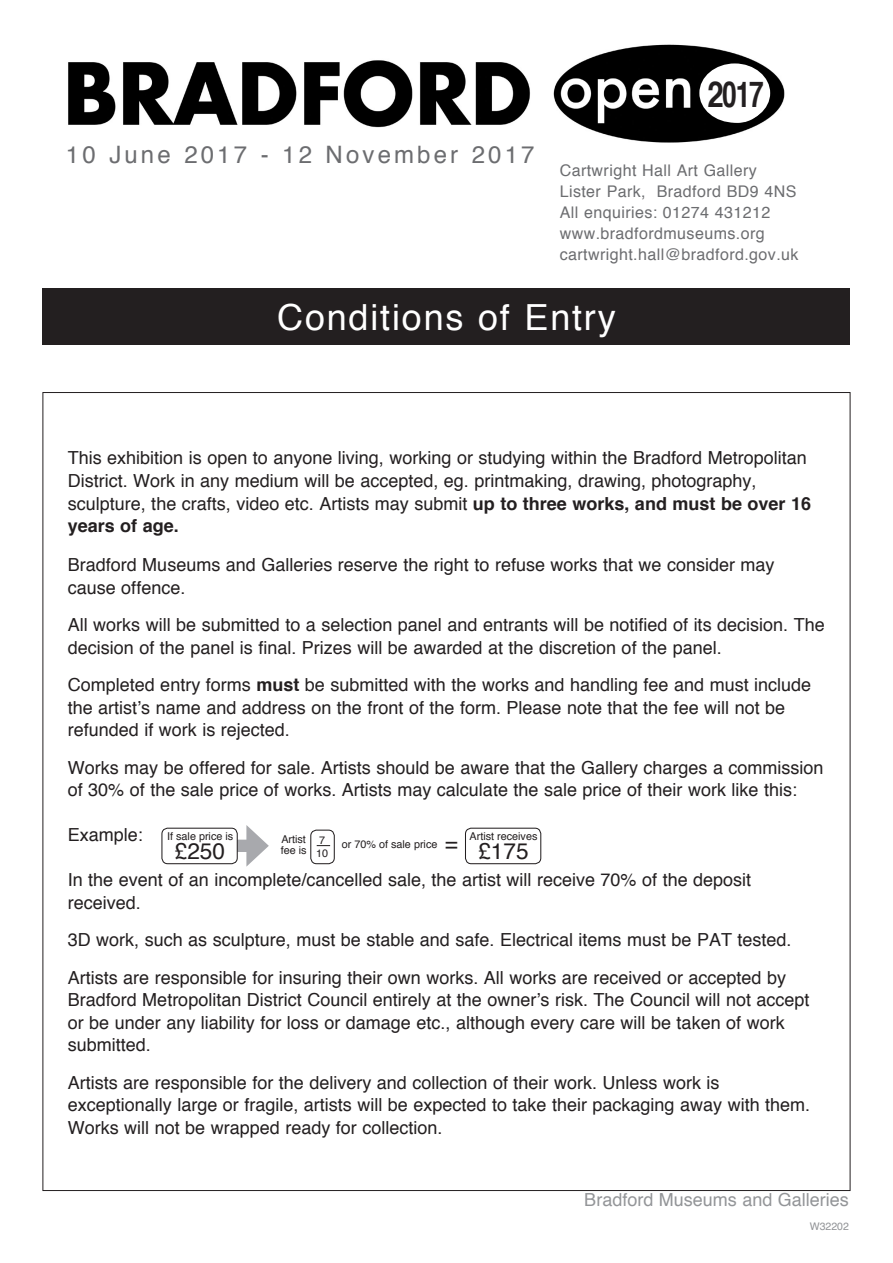
<style>
.page{position:relative;width:893px;height:1263px;background:#fff}
.page>*{position:absolute;margin:0;border:0;box-sizing:border-box;transform-origin:0 0}
.t1{font:36px "Helvetica";letter-spacing:.05em;color:#fff}
.t2{font:700 condensed 35.7px "Helvetica";color:#231f20}
.t3{font:24px "Helvetica";letter-spacing:.13em;color:#6c6d70}
.t4{font:22.5px "Helvetica";color:#231f20}
.t5{font:18px/22.5px "Helvetica";color:#231f20}
.t6{font:18px "Helvetica";color:#939598}
.t7{font:16.05px "Helvetica";letter-spacing:.025em;color:#6c6d70}
.t8{font:10.8px "Helvetica";color:#231f20}
.t9{font:10.5px "Helvetica";color:#919396}
.s1{font-weight:700}
</style>
<div class="page">
<div style="left:43px;top:288px;width:807px;height:56px;background:#231f20"></div>
<div style="left:230px;top:840px;width:25px;height:12px;background:#a8a9ad"></div>
<svg style="left:246px;top:825px;width:23px;height:42px"></svg>
<div style="left:162px;top:828px;width:75px;height:36px;background:#fff;border-radius:6px"></div>
<div style="left:161px;top:828px;width:77px;height:36px;border:1px solid #231f20;border-radius:6px"></div>
<div style="left:465px;top:828px;width:76px;height:36px;border:1px solid #231f20;border-radius:6px"></div>
<div style="left:310px;top:830px;width:25px;height:34px;border:1px solid #231f20;border-radius:6px"></div>
<svg style="left:317px;top:845px;width:13px;height:1px"></svg>
<img style="left:68px;top:44px;width:717px;height:99px">
<div style="left:699px;top:63px;width:71px;height:60px;background:#fff;border-radius:50%"></div>
<p class="t3" style="left:66px;top:136px;width:470px">10 June 2017 - 12 November 2017</p>
<p class="t2" style="left:707px;top:72px;width:58px">2017</p>
<p class="t7" style="left:560px;top:158px;width:199px">Cartwright Hall Art Gallery</p>
<p class="t7" style="left:560px;top:179px;width:238px">Lister Park, Bradford BD9 4NS</p>
<p class="t7" style="left:560px;top:200px;width:212px">All enquiries: 01274 431212</p>
<p class="t7" style="left:560px;top:221px;width:207px">www.bradfordmuseums.org</p>
<p class="t7" style="left:560px;top:242px;width:240px">cartwright.hall@bradford.gov.uk</p>
<p class="t1" style="left:277px;top:290px;width:340px">Conditions of Entry</p>
<p class="t5" style="left:68px;top:447px;width:745px">This exhibition is open to anyone living, working or studying within the Bradford Metropolitan District. Work in any medium will be accepted, eg. printmaking, drawing, photography, sculpture, the crafts, video etc. Artists may submit <span class="s1">up to three works, and must be over 16 years of age.</span></p>
<p class="t5" style="left:68px;top:554px;width:708px">Bradford Museums and Galleries reserve the right to refuse works that we consider may cause offence.</p>
<p class="t5" style="left:68px;top:614px;width:758px">All works will be submitted to a selection panel and entrants will be notified of its decision. The decision of the panel is final. Prizes will be awarded at the discretion of the panel.</p>
<p class="t5" style="left:68px;top:674px;width:745px">Completed entry forms <span class="s1">must</span> be submitted with the works and handling fee and must include the artist’s name and address on the front of the form. Please note that the fee will not be refunded if work is rejected.</p>
<p class="t5" style="left:68px;top:756px;width:757px">Works may be offered for sale. Artists should be aware that the Gallery charges a commission of 30% of the sale price of works. Artists may calculate the sale price of their work like this:</p>
<p class="t5" style="left:68px;top:824px;width:77px">Example:</p>
<p class="t5" style="left:68px;top:869px;width:685px">In the event of an incomplete/cancelled sale, the artist will receive 70% of the deposit received.</p>
<p class="t5" style="left:68px;top:929px;width:725px">3D work, such as sculpture, must be stable and safe. Electrical items must be PAT tested.</p>
<p class="t5" style="left:68px;top:966px;width:743px">Artists are responsible for insuring their own works. All works are received or accepted by Bradford Metropolitan District Council entirely at the owner’s risk. The Council will not accept or be under any liability for loss or damage etc., although every care will be taken of work submitted.</p>
<p class="t5" style="left:68px;top:1071px;width:744px">Artists are responsible for the delivery and collection of their work. Unless work is exceptionally large or fragile, artists will be expected to take their packaging away with them.<br>Works will not be wrapped ready for collection.</p>
<p class="t8" style="left:167px;top:828px;width:67px">If sale price is</p>
<p class="t4" style="left:175px;top:834px;width:52px">£250</p>
<p class="t4" style="left:445px;top:826px;width:15px">=</p>
<p class="t8" style="left:469px;top:828px;width:69px">Artist receives</p>
<p class="t4" style="left:478px;top:834px;width:52px">£175</p>
<p class="t8" style="left:281px;top:831px;width:26px">Artist</p>
<p class="t8" style="left:281px;top:841px;width:27px">fee is</p>
<p class="t8" style="left:342px;top:836px;width:97px">or 70% of sale price</p>
<p class="t8" style="left:319px;top:832px;width:8px">7</p>
<p class="t8" style="left:316px;top:845px;width:14px">10</p>
<p class="t6" style="left:584px;top:1186px;width:266px">Bradford Museums and Galleries</p>
<p class="t9" style="left:810px;top:1218px;width:41px">W32202</p>
</div>
